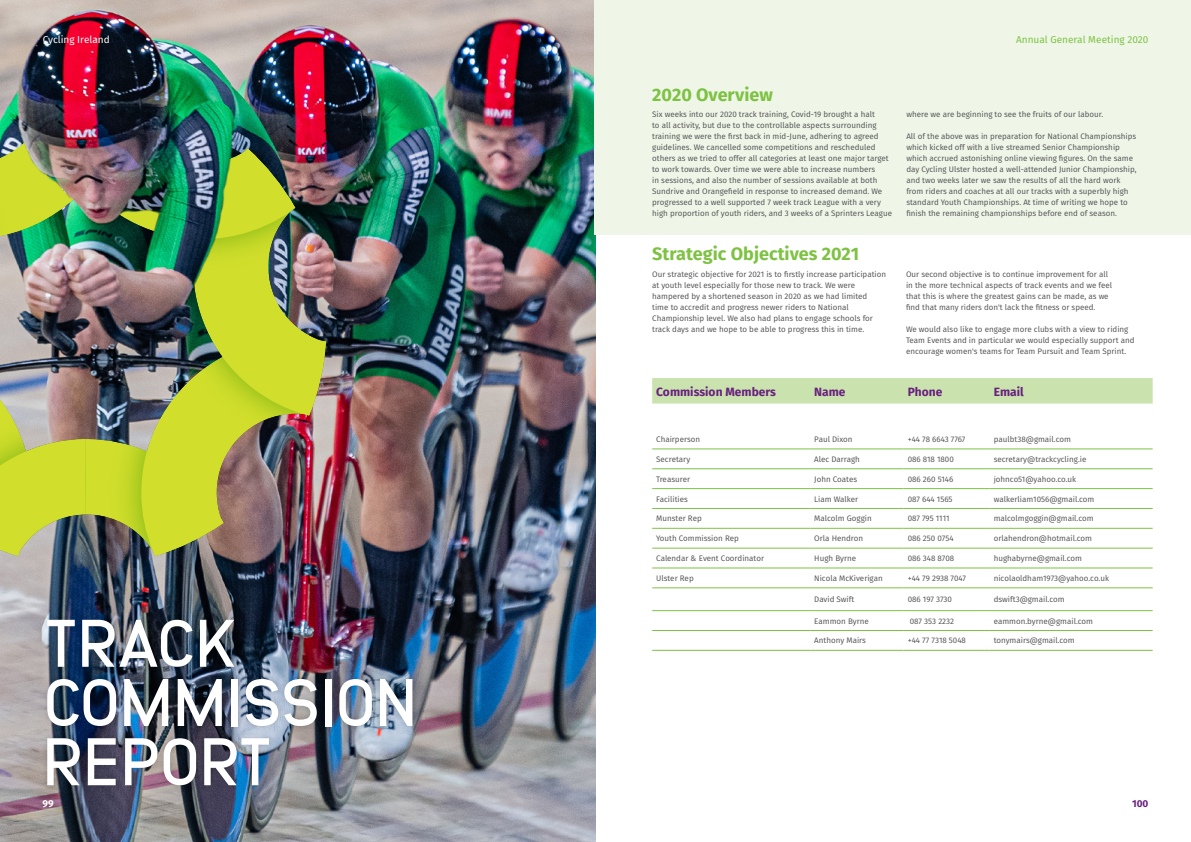
<style>
.page{position:relative;width:1191px;height:842px;background:#fff}
.page>*{position:absolute;margin:0;border:0;box-sizing:border-box;transform-origin:0 0}
.t1{font:700 67.1px/59.2px "Anodina";letter-spacing:-.02em;color:#fff}
.t2{font:700 18px "Fira Sans";color:#7dc242}
.t3{font:700 12px "Fira Sans";color:#69207e}
.t4{font:10px "Fira Sans";color:#7dc242}
.t5{font:10px "Fira Sans";color:#fff}
.t6{font:700 10px "Fira Sans";color:#69207e}
.t7{font:700 10px "Fira Sans";color:#fff}
.t8{font:8px/11px "Fira Sans";color:#4d4d4f}
</style>
<div class="page">
<img style="left:0;top:0;width:595px;height:842px">
<div style="left:41px;top:614px;width:377px;height:178px;background:#000;opacity:.2"></div>
<img style="left:0;top:86px;width:326px;height:470px">
<div style="left:594px;top:0;width:597px;height:234px;background:#eff6e8"></div>
<div style="left:652px;top:378px;width:500px;height:26px;background:#c9e2ae"></div>
<hr style="left:652px;top:449px;width:158px;height:1px;background:#7dc242">
<hr style="left:810px;top:449px;width:93px;height:1px;background:#7dc242">
<hr style="left:903px;top:449px;width:86px;height:1px;background:#7dc242">
<hr style="left:989px;top:449px;width:163px;height:1px;background:#7dc242">
<hr style="left:652px;top:468px;width:158px;height:1px;background:#7dc242">
<hr style="left:810px;top:468px;width:93px;height:1px;background:#7dc242">
<hr style="left:903px;top:468px;width:86px;height:1px;background:#7dc242">
<hr style="left:989px;top:468px;width:163px;height:1px;background:#7dc242">
<hr style="left:652px;top:488px;width:158px;height:1px;background:#7dc242">
<hr style="left:810px;top:488px;width:93px;height:1px;background:#7dc242">
<hr style="left:903px;top:488px;width:86px;height:1px;background:#7dc242">
<hr style="left:989px;top:488px;width:163px;height:1px;background:#7dc242">
<hr style="left:652px;top:508px;width:158px;height:1px;background:#7dc242">
<hr style="left:810px;top:508px;width:93px;height:1px;background:#7dc242">
<hr style="left:903px;top:508px;width:86px;height:1px;background:#7dc242">
<hr style="left:989px;top:508px;width:163px;height:1px;background:#7dc242">
<hr style="left:652px;top:528px;width:158px;height:1px;background:#7dc242">
<hr style="left:810px;top:528px;width:93px;height:1px;background:#7dc242">
<hr style="left:903px;top:528px;width:86px;height:1px;background:#7dc242">
<hr style="left:989px;top:528px;width:163px;height:1px;background:#7dc242">
<hr style="left:652px;top:548px;width:158px;height:1px;background:#7dc242">
<hr style="left:810px;top:548px;width:93px;height:1px;background:#7dc242">
<hr style="left:903px;top:548px;width:86px;height:1px;background:#7dc242">
<hr style="left:989px;top:548px;width:163px;height:1px;background:#7dc242">
<hr style="left:652px;top:568px;width:158px;height:1px;background:#7dc242">
<hr style="left:810px;top:568px;width:93px;height:1px;background:#7dc242">
<hr style="left:903px;top:568px;width:86px;height:1px;background:#7dc242">
<hr style="left:989px;top:568px;width:163px;height:1px;background:#7dc242">
<hr style="left:652px;top:588px;width:158px;height:1px;background:#7dc242">
<hr style="left:810px;top:588px;width:93px;height:1px;background:#7dc242">
<hr style="left:903px;top:588px;width:86px;height:1px;background:#7dc242">
<hr style="left:989px;top:588px;width:163px;height:1px;background:#7dc242">
<hr style="left:652px;top:610px;width:158px;height:1px;background:#7dc242">
<hr style="left:810px;top:610px;width:93px;height:1px;background:#7dc242">
<hr style="left:903px;top:610px;width:86px;height:1px;background:#7dc242">
<hr style="left:989px;top:610px;width:163px;height:1px;background:#7dc242">
<hr style="left:652px;top:630px;width:158px;height:1px;background:#7dc242">
<hr style="left:810px;top:630px;width:93px;height:1px;background:#7dc242">
<hr style="left:903px;top:630px;width:86px;height:1px;background:#7dc242">
<hr style="left:989px;top:630px;width:163px;height:1px;background:#7dc242">
<hr style="left:652px;top:650px;width:158px;height:1px;background:#7dc242">
<hr style="left:810px;top:650px;width:93px;height:1px;background:#7dc242">
<hr style="left:903px;top:650px;width:86px;height:1px;background:#7dc242">
<hr style="left:989px;top:650px;width:163px;height:1px;background:#7dc242">
<p class="t5" style="left:43px;top:31px;width:68px">Cycling Ireland</p>
<p class="t4" style="left:1016px;top:31px;width:134px">Annual General Meeting 2020</p>
<h2 class="t2" style="left:652px;top:79px;width:122px">2020 Overview</h2>
<p class="t8" style="left:652px;top:109px;width:241px">Six weeks into our 2020 track training, Covid-19 brought a halt<br>to all activity, but due to the controllable aspects surrounding training we were the first back in mid-June, adhering to agreed guidelines. We cancelled some competitions and rescheduled others as we tried to offer all categories at least one major target to work towards. Over time we were able to increase numbers<br>in sessions, and also the number of sessions available at both Sundrive and Orangefield in response to increased demand. We progressed to a well supported 7 week track League with a very high proportion of youth riders, and 3 weeks of a Sprinters League</p>
<p class="t8" style="left:906px;top:109px;width:198px">where we are beginning to see the fruits of our labour.</p>
<p class="t8" style="left:906px;top:131px;width:232px">All of the above was in preparation for National Championships which kicked off with a live streamed Senior Championship which accrued astonishing online viewing figures. On the same day Cycling Ulster hosted a well-attended Junior Championship, and two weeks later we saw the results of all the hard work from riders and coaches at all our tracks with a superbly high standard Youth Championships. At time of writing we hope to finish the remaining championships before end of season.</p>
<h2 class="t2" style="left:652px;top:239px;width:208px">Strategic Objectives 2021</h2>
<p class="t8" style="left:652px;top:268px;width:235px">Our strategic objective for 2021 is to firstly increase participation at youth level especially for those new to track. We were hampered by a shortened season in 2020 as we had limited<br>time to accredit and progress newer riders to National Championship level. We also had plans to engage schools for track days and we hope to be able to progress this in time.</p>
<p class="t8" style="left:906px;top:268px;width:208px">Our second objective is to continue improvement for all in the more technical aspects of track events and we feel that this is where the greatest gains can be made, as we find that many riders don't lack the fitness or speed.</p>
<p class="t8" style="left:906px;top:323px;width:230px">We would also like to engage more clubs with a view to riding<br>Team Events and in particular we would especially support and encourage women's teams for Team Pursuit and Team Sprint.</p>
<h1 class="t1" style="left:43px;top:611px;width:376px">TRACK<br>COMMISSION<br>REPORT</h1>
<p class="t7" style="left:43px;top:795px;width:13px">99</p>
<h3 class="t3" style="left:656px;top:381px;width:121px">Commission Members</h3>
<h3 class="t3" style="left:814px;top:381px;width:33px">Name</h3>
<h3 class="t3" style="left:907px;top:381px;width:36px">Phone</h3>
<h3 class="t3" style="left:993px;top:381px;width:31px">Email</h3>
<p class="t8" style="left:656px;top:433px;width:45px">Chairperson</p>
<p class="t8" style="left:814px;top:433px;width:40px">Paul Dixon</p>
<p class="t8" style="left:907px;top:433px;width:59px">+44 78 6643 7767</p>
<p class="t8" style="left:993px;top:433px;width:79px">paulbt38@gmail.com</p>
<p class="t8" style="left:656px;top:453px;width:36px">Secretary</p>
<p class="t8" style="left:814px;top:453px;width:47px">Alec Darragh</p>
<p class="t8" style="left:907px;top:453px;width:48px">086 818 1800</p>
<p class="t8" style="left:993px;top:453px;width:94px">secretary@trackcycling.ie</p>
<p class="t8" style="left:656px;top:473px;width:35px">Treasurer</p>
<p class="t8" style="left:814px;top:473px;width:44px">John Coates</p>
<p class="t8" style="left:907px;top:473px;width:47px">086 260 5146</p>
<p class="t8" style="left:993px;top:473px;width:84px">johnco51@yahoo.co.uk</p>
<p class="t8" style="left:656px;top:493px;width:33px">Facilities</p>
<p class="t8" style="left:814px;top:493px;width:45px">Liam Walker</p>
<p class="t8" style="left:907px;top:493px;width:46px">087 644 1565</p>
<p class="t8" style="left:993px;top:493px;width:102px">walkerliam1056@gmail.com</p>
<p class="t8" style="left:656px;top:513px;width:47px">Munster Rep</p>
<p class="t8" style="left:814px;top:513px;width:59px">Malcolm Goggin</p>
<p class="t8" style="left:907px;top:513px;width:43px">087 795 1111</p>
<p class="t8" style="left:993px;top:513px;width:101px">malcolmgoggin@gmail.com</p>
<p class="t8" style="left:656px;top:533px;width:84px">Youth Commission Rep</p>
<p class="t8" style="left:814px;top:533px;width:50px">Orla Hendron</p>
<p class="t8" style="left:907px;top:533px;width:47px">086 250 0754</p>
<p class="t8" style="left:993px;top:533px;width:100px">orlahendron@hotmail.com</p>
<p class="t8" style="left:656px;top:553px;width:109px">Calendar &amp; Event Coordinator</p>
<p class="t8" style="left:814px;top:553px;width:43px">Hugh Byrne</p>
<p class="t8" style="left:907px;top:553px;width:48px">086 348 8708</p>
<p class="t8" style="left:993px;top:553px;width:90px">hughabyrne@gmail.com</p>
<p class="t8" style="left:656px;top:572px;width:39px">Ulster Rep</p>
<p class="t8" style="left:814px;top:572px;width:70px">Nicola McKiverigan</p>
<p class="t8" style="left:907px;top:572px;width:60px">+44 79 2938 7047</p>
<p class="t8" style="left:993px;top:572px;width:117px">nicolaoldham1973@yahoo.co.uk</p>
<p class="t8" style="left:814px;top:594px;width:41px">David Swift</p>
<p class="t8" style="left:907px;top:594px;width:46px">086 197 3730</p>
<p class="t8" style="left:993px;top:594px;width:73px">dswift3@gmail.com</p>
<p class="t8" style="left:814px;top:615px;width:56px">Eammon Byrne</p>
<p class="t8" style="left:909px;top:615px;width:46px">087 353 2232</p>
<p class="t8" style="left:993px;top:615px;width:101px">eammon.byrne@gmail.com</p>
<p class="t8" style="left:814px;top:635px;width:53px">Anthony Mairs</p>
<p class="t8" style="left:907px;top:635px;width:60px">+44 77 7318 5048</p>
<p class="t8" style="left:993px;top:635px;width:83px">tonymairs@gmail.com</p>
<p class="t6" style="left:1132px;top:795px;width:18px">100</p>
</div>
